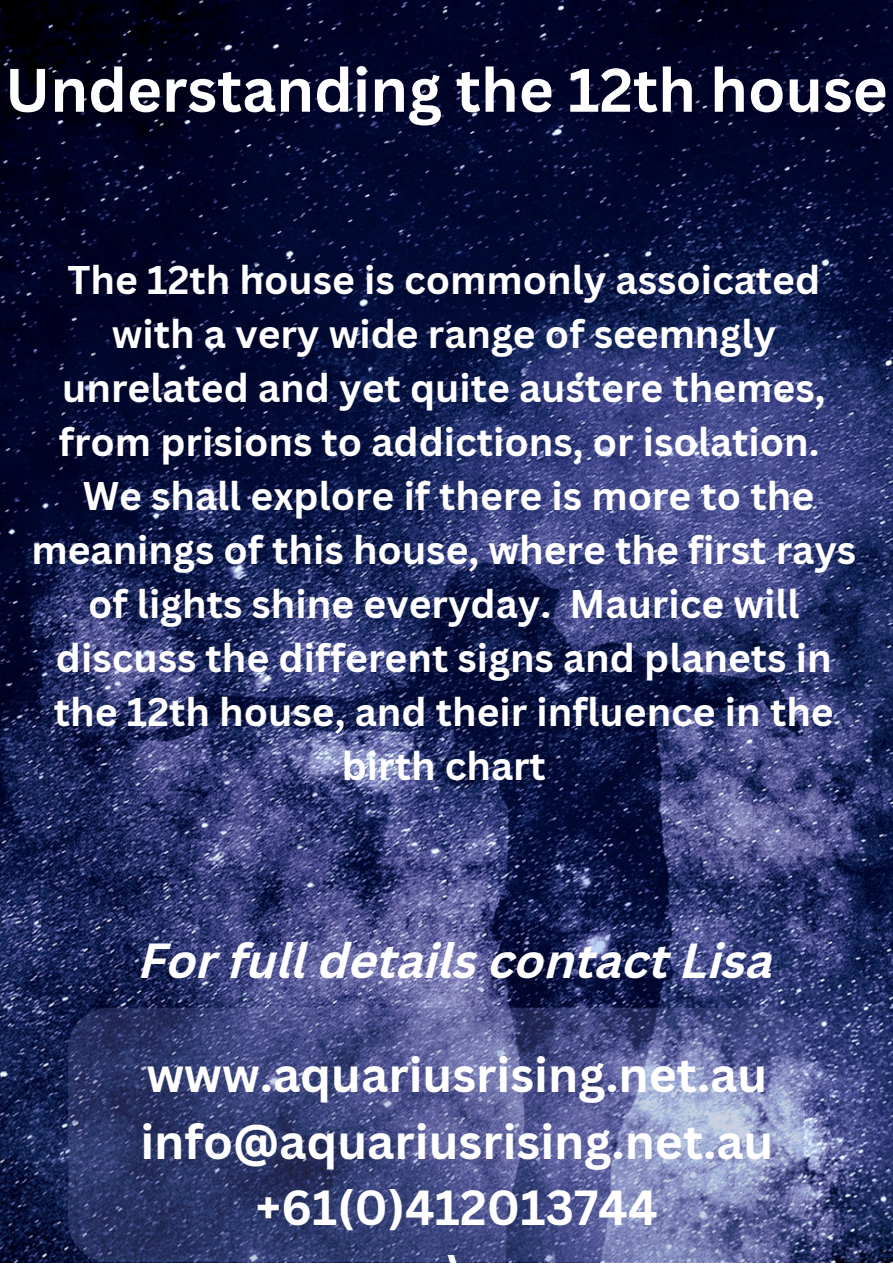
<style>
.page{position:relative;width:893px;height:1264px;background:#fff}
.page>*{position:absolute;margin:0;border:0;box-sizing:border-box;transform-origin:0 0}
.t1{font:700 60px "Canva Sans";color:#fff}
.t2{font:700 48px/66.3px "Canva Sans";color:#fff;text-align:center}
.t3{font:italic 700 48px "Canva Sans";color:#fff}
.t4{font:700 39px/54px "Canva Sans";color:#fff;text-align:center}
</style>
<div class="page">
<img style="left:0;top:0;width:892px;height:1262px">
<svg style="left:68px;top:1007px;width:735px;height:254px;background:#4f588c"></svg>
<h1 class="t1" style="left:5px;top:48px;width:884px">Understanding the 12th house</h1>
<p class="t4" style="left:31px;top:252px;width:826px">The 12th house is commonly assoicated with a very wide range of seemngly unrelated and yet quite austere themes, from prisions to addictions, or isolation.<br>We shall explore if there is more to the meanings of this house, where the first rays of lights shine everyday. Maurice will discuss the different signs and planets in the 12th house, and their influence in the birth chart</p>
<p class="t3" style="left:140px;top:941px;width:635px">For full details contact Lisa</p>
<p class="t2" style="left:140px;top:1040px;width:634px">www.aquariusrising.net.au info@aquariusrising.net.au +61(0)412013744</p>
</div>
